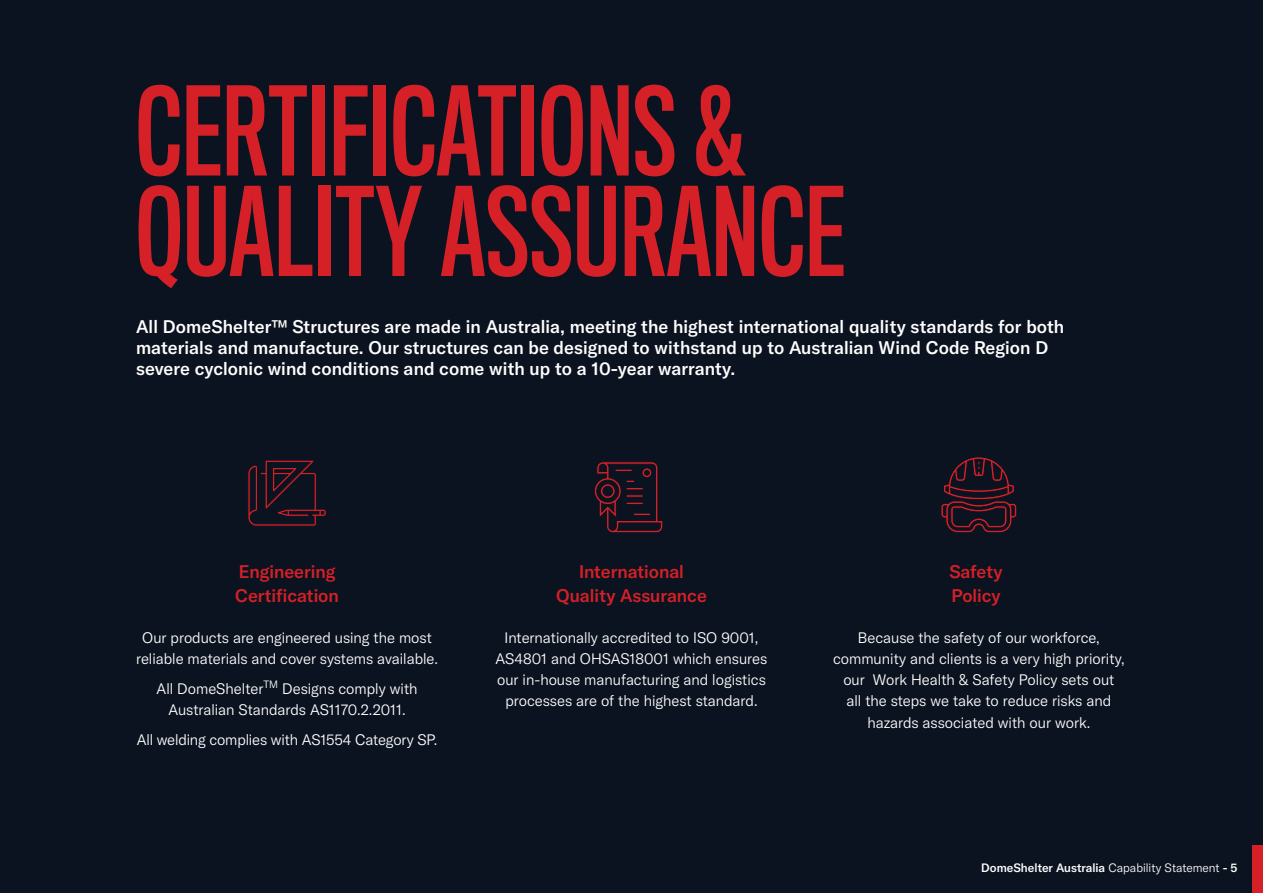
<style>
.page{position:relative;width:1263px;height:893px;background:#0c1320}
.page>*{position:absolute;margin:0;border:0;box-sizing:border-box;transform-origin:0 0}
.Page_heading{font:113.1px/100.5px "Titling Gothic FB Comp Standard";letter-spacing:.01em;color:#d62027}
.Subheading{font:500 18px/21px "GT America";letter-spacing:.005em;color:#fff}
.Alternate_Page_Headi{font:500 18px "GT America";color:#d62027}
.t1{font:300 15px/21px "GT America";color:#fff;text-align:center}
.t2{font:500 12px "GT America";color:#fff}
.s1{font-weight:300}
</style>
<div class="page">
<div style="left:1253px;top:845px;width:10px;height:48px;background:#d62027"></div>
<svg style="left:248px;top:460px;width:79px;height:66px"></svg>
<svg style="left:941px;top:457px;width:76px;height:76px"></svg>
<svg style="left:594px;top:461px;width:69px;height:72px"></svg>
<p class="Page_heading" style="left:136px;top:85px;width:710px">CERTIFICATIONS &amp;<br>QUALITY ASSURANCE</p>
<p class="Subheading" style="left:136px;top:316px;width:930px">All DomeShelter™ Structures are made in Australia, meeting the highest international quality standards for both materials and manufacture. Our structures can be designed to withstand up to Australian Wind Code Region D severe cyclonic wind conditions and come with up to a 10-year warranty.</p>
<p class="Alternate_Page_Headi" style="left:239px;top:561px;width:98px">Engineering</p>
<p class="Alternate_Page_Headi" style="left:235px;top:585px;width:105px">Certification</p>
<p class="t1" style="left:136px;top:628px;width:303px">Our products are engineered using the most reliable materials and cover systems available.</p>
<p class="t1" style="left:157px;top:678px;width:262px">All DomeShelter<sup>TM</sup> Designs comply with<br>Australian Standards AS1170.2.2011.</p>
<p class="t1" style="left:137px;top:729px;width:302px">All welding complies with AS1554 Category SP.</p>
<p class="Alternate_Page_Headi" style="left:579px;top:561px;width:106px">International</p>
<p class="Alternate_Page_Headi" style="left:556px;top:585px;width:152px">Quality Assurance</p>
<p class="Alternate_Page_Headi" style="left:949px;top:561px;width:55px">Safety</p>
<p class="Alternate_Page_Headi" style="left:951px;top:585px;width:51px">Policy</p>
<p class="t1" style="left:496px;top:628px;width:273px">Internationally accredited to ISO 9001, AS4801 and OHSAS18001 which ensures our in-house manufacturing and logistics processes are of the highest standard.</p>
<p class="t1" style="left:833px;top:628px;width:293px">Because the safety of our workforce, community and clients is a very high priority, our Work Health &amp; Safety Policy sets out<br>all the steps we take to reduce risks and hazards associated with our work.</p>
<p class="t2" style="left:981px;top:861px;width:258px">DomeShelter Australia <span class="s1">Capability Statement</span> - 5</p>
</div>
